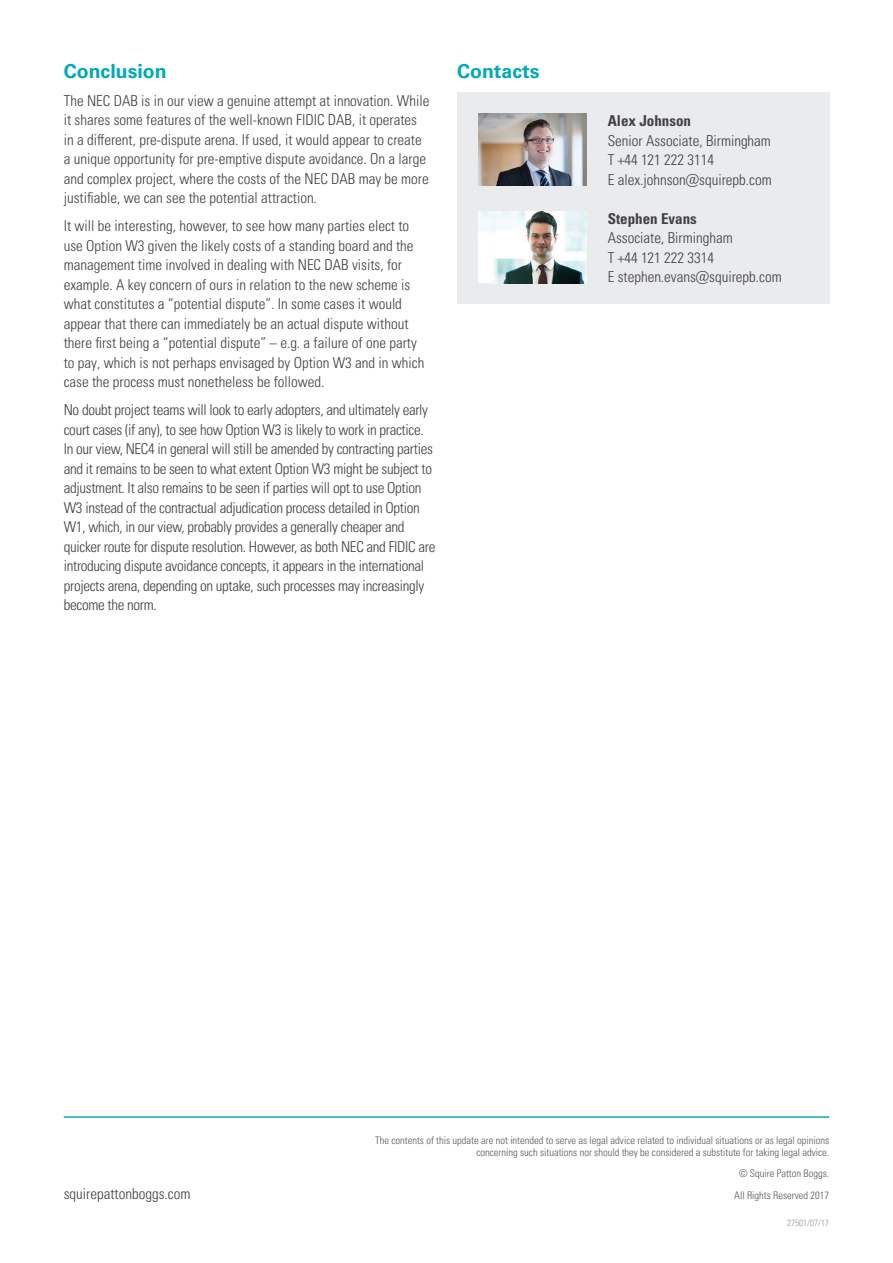
<style>
.page{position:relative;width:893px;height:1263px;background:#fff}
.page>*{position:absolute;margin:0;border:0;box-sizing:border-box;transform-origin:0 0}
.t1{font:700 19.5px "Univers LTCYR 65";color:#00a9b7}
.t2{font:15px/19.5px "Univers LTCYR 47 Light Cond";color:#414042}
.t3{font:15px/19.5px "Univers LTCYR 47 Light Cond";letter-spacing:-.02em;color:#414042}
.t4{font:15px "Univers LTCYR 67 Bold Cond";color:#414042}
.t5{font:10.5px/12.6px "Univers LTCYR 47 Light Cond";color:#58595b;text-align:right}
.t6{font:9px "Univers LTCYR 47 Light Cond";color:#939598}
</style>
<div class="page">
<hr style="left:64px;top:1116px;width:765px;height:2px;background:#00a9b7">
<div style="left:457px;top:92px;width:372px;height:211px;background:#e9ebed"></div>
<img style="left:478px;top:114px;width:108px;height:72px">
<img style="left:478px;top:211px;width:108px;height:72px">
<h1 class="t1" style="left:64px;top:57px;width:104px">Conclusion</h1>
<p class="t2" style="left:64px;top:90px;width:367px">The NEC DAB is in our view a genuine attempt at innovation. While it shares some features of the well-known FIDIC DAB, it operates in a different, pre-dispute arena. If used, it would appear to create a unique opportunity for pre-emptive dispute avoidance. On a large and complex project, where the costs of the NEC DAB may be more justifiable, we can see the potential attraction.</p>
<p class="t2" style="left:64px;top:216px;width:362px">It will be interesting, however, to see how many parties elect to use Option W3 given the likely costs of a standing board and the management time involved in dealing with NEC DAB visits, for example. A key concern of ours in relation to the new scheme is what constitutes a “potential dispute”. In some cases it would appear that there can immediately be an actual dispute without there first being a “potential dispute” – e.g. a failure of one party to pay, which is not perhaps envisaged by Option W3 and in which case the process must nonetheless be followed.</p>
<p class="t3" style="left:64px;top:400px;width:373px">No doubt project teams will look to early adopters, and ultimately early court cases (if any), to see how Option W3 is likely to work in practice.<br>In our view, NEC4 in general will still be amended by contracting parties and it remains to be seen to what extent Option W3 might be subject to adjustment. It also remains to be seen if parties will opt to use Option W3 instead of the contractual adjudication process detailed in Option W1, which, in our view, probably provides a generally cheaper and quicker route for dispute resolution. However, as both NEC and FIDIC are introducing dispute avoidance concepts, it appears in the international projects arena, depending on uptake, such processes may increasingly become the norm.</p>
<h1 class="t1" style="left:457px;top:57px;width:84px">Contacts</h1>
<p class="t4" style="left:608px;top:112px;width:85px">Alex Johnson</p>
<p class="t2" style="left:608px;top:130px;width:166px">Senior Associate, Birmingham<br>T +44 121 222 3114<br>E alex.johnson@squirepb.com</p>
<p class="t4" style="left:608px;top:209px;width:91px">Stephen Evans</p>
<p class="t2" style="left:608px;top:227px;width:176px">Associate, Birmingham<br>T +44 121 222 3314<br>E stephen.evans@squirepb.com</p>
<p class="t5" style="left:375px;top:1133px;width:456px">The contents of this update are not intended to serve as legal advice related to individual situations or as legal opinions concerning such situations nor should they be considered a substitute for taking legal advice.</p>
<p class="t5" style="left:739px;top:1167px;width:92px">© Squire Patton Boggs.</p>
<p class="t2" style="left:64px;top:1183px;width:128px">squirepattonboggs.com</p>
<p class="t5" style="left:734px;top:1188px;width:97px">All Rights Reserved 2017</p>
<p class="t6" style="left:787px;top:1217px;width:43px">27501/07/17</p>
</div>
